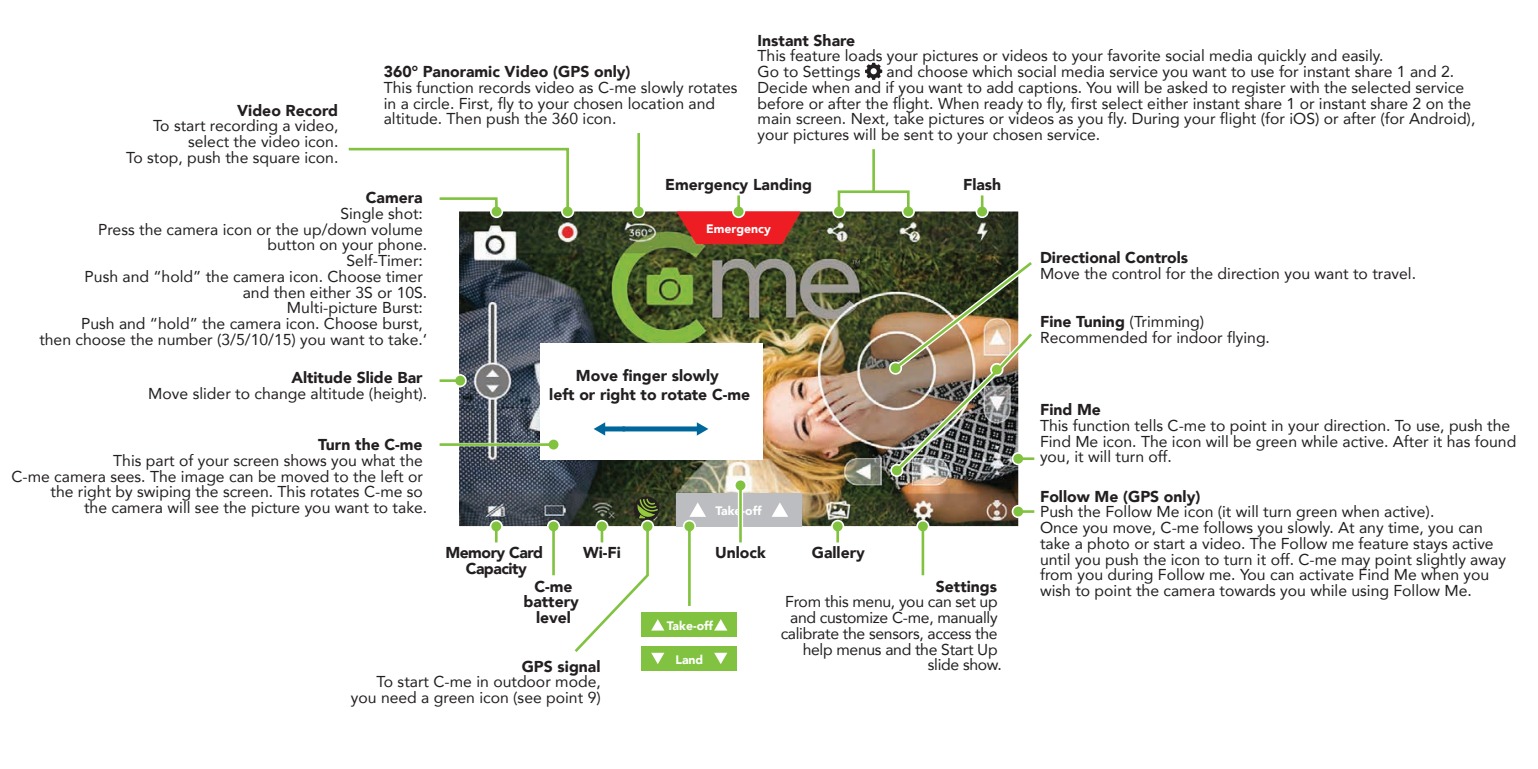
<style>
.page{position:relative;width:1538px;height:769px;background:#fff}
.page>*{position:absolute;margin:0;border:0;box-sizing:border-box;transform-origin:0 0}
.t1{font:15.75px/15.8px "Avenir";color:#231f20}
.t2{font:900 15.75px/15.8px "Avenir";color:#231f20;text-align:center}
.t3{font:15.75px/15.8px "Avenir";letter-spacing:-.02em;color:#231f20;text-align:right}
.t4{font:900 15.75px "Avenir";letter-spacing:-.03em;color:#231f20}
.t5{font:900 12.25px "Avenir";color:#fff}
.s1{font-weight:900}
</style>
<div class="page">
<img style="left:459px;top:211px;width:559px;height:315px">
<svg style="left:634px;top:496px;width:25px;height:26px"></svg>
<div style="left:540px;top:343px;width:223px;height:117px;background:#fff"></div>
<div style="left:676px;top:493px;width:125px;height:33px;background:#bcbdc0"></div>
<svg style="left:689px;top:502px;width:17px;height:15px"></svg>
<svg style="left:771px;top:503px;width:17px;height:14px"></svg>
<div style="left:603px;top:426px;width:21px;height:5px;background:#00679d"></div>
<svg style="left:594px;top:422px;width:11px;height:14px"></svg>
<div style="left:623px;top:426px;width:79px;height:5px;background:#00679d"></div>
<svg style="left:697px;top:422px;width:11px;height:14px"></svg>
<svg style="left:561px;top:205px;width:13px;height:13px"></svg>
<svg style="left:563px;top:207px;width:10px;height:9px"></svg>
<svg style="left:632px;top:205px;width:13px;height:13px"></svg>
<hr style="left:637px;top:133px;width:3px;height:78px;background:#81c340">
<div style="left:634px;top:207px;width:10px;height:9px;background:#81c340;border-radius:50%"></div>
<svg style="left:676px;top:211px;width:124px;height:33px;background:#d52826"></svg>
<div style="left:642px;top:612px;width:95px;height:25px;background:#81c340"></div>
<svg style="left:714px;top:619px;width:13px;height:11px"></svg>
<div style="left:642px;top:646px;width:95px;height:25px;background:#81c340"></div>
<svg style="left:714px;top:653px;width:13px;height:11px"></svg>
<svg style="left:732px;top:205px;width:13px;height:13px"></svg>
<hr style="left:737px;top:195px;width:3px;height:16px;background:#81c340">
<div style="left:734px;top:207px;width:9px;height:9px;background:#81c340;border-radius:50%"></div>
<svg style="left:980px;top:195px;width:4px;height:10px"></svg>
<svg style="left:975px;top:205px;width:14px;height:13px"></svg>
<svg style="left:981px;top:195px;width:2px;height:12px"></svg>
<div style="left:977px;top:207px;width:10px;height:9px;background:#81c340;border-radius:50%"></div>
<svg style="left:1012px;top:505px;width:13px;height:13px"></svg>
<hr style="left:1018px;top:510px;width:16px;height:3px;background:#81c340">
<div style="left:1013px;top:507px;width:10px;height:9px;background:#81c340;border-radius:50%"></div>
<div style="left:837px;top:190px;width:73px;height:23px;border:4px solid #fff"></div>
<svg style="left:832px;top:205px;width:13px;height:13px"></svg>
<svg style="left:902px;top:205px;width:13px;height:13px"></svg>
<div style="left:838px;top:190px;width:72px;height:23px;border:3px solid #81c340"></div>
<div style="left:834px;top:207px;width:10px;height:9px;background:#81c340;border-radius:50%"></div>
<div style="left:903px;top:207px;width:10px;height:9px;background:#81c340;border-radius:50%"></div>
<hr style="left:872px;top:149px;width:3px;height:43px;background:#81c340">
<hr style="left:921px;top:526px;width:4px;height:49px;background:#e2f1d4">
<svg style="left:916px;top:520px;width:13px;height:13px"></svg>
<hr style="left:921px;top:526px;width:3px;height:49px;background:#81c340">
<div style="left:918px;top:521px;width:10px;height:10px;background:#81c340;border-radius:50%"></div>
<svg style="left:831px;top:520px;width:13px;height:13px"></svg>
<hr style="left:836px;top:526px;width:3px;height:16px;background:#81c340">
<div style="left:833px;top:521px;width:10px;height:10px;background:#81c340;border-radius:50%"></div>
<svg style="left:547px;top:520px;width:13px;height:13px"></svg>
<hr style="left:552px;top:526px;width:3px;height:49px;background:#81c340">
<div style="left:549px;top:521px;width:9px;height:10px;background:#81c340;border-radius:50%"></div>
<svg style="left:571px;top:499px;width:93px;height:165px"></svg>
<div style="left:597px;top:521px;width:10px;height:10px;background:#81c340;border-radius:50%"></div>
<hr style="left:494px;top:526px;width:4px;height:16px;background:#fafcf8">
<svg style="left:490px;top:520px;width:13px;height:13px"></svg>
<hr style="left:495px;top:526px;width:3px;height:16px;background:#81c340">
<div style="left:491px;top:521px;width:10px;height:10px;background:#81c340;border-radius:50%"></div>
<svg style="left:454px;top:374px;width:13px;height:13px"></svg>
<hr style="left:440px;top:379px;width:20px;height:3px;background:#81c340">
<div style="left:455px;top:376px;width:10px;height:10px;background:#81c340;border-radius:50%"></div>
<svg style="left:547px;top:438px;width:13px;height:13px"></svg>
<hr style="left:440px;top:443px;width:113px;height:3px;background:#81c340">
<div style="left:549px;top:440px;width:9px;height:9px;background:#81c340;border-radius:50%"></div>
<svg style="left:683px;top:520px;width:13px;height:13px"></svg>
<hr style="left:688px;top:526px;width:3px;height:80px;background:#81c340">
<div style="left:684px;top:521px;width:10px;height:10px;background:#81c340;border-radius:50%"></div>
<svg style="left:490px;top:205px;width:13px;height:13px"></svg>
<svg style="left:348px;top:147px;width:223px;height:68px"></svg>
<div style="left:492px;top:206px;width:9px;height:10px;background:#81c340;border-radius:50%"></div>
<div style="left:738px;top:485px;width:5px;height:57px;background:#fff"></div>
<svg style="left:734px;top:479px;width:13px;height:13px"></svg>
<hr style="left:739px;top:485px;width:3px;height:57px;background:#81c340">
<div style="left:735px;top:480px;width:10px;height:10px;background:#81c340;border-radius:50%"></div>
<img style="left:888px;top:256px;width:147px;height:222px">
<div style="left:992px;top:365px;width:10px;height:10px;background:#8bc63e;border-radius:50%"></div>
<svg style="left:865px;top:63px;width:17px;height:17px"></svg>
<p class="t2" style="left:758px;top:32px;width:99px">Instant Share</p>
<p class="t1" style="left:758px;top:48px;width:627px">This feature loads your pictures or videos to your favorite social media quickly and easily.<br>Go to Settings</p>
<p class="t1" style="left:758px;top:63px;width:719px;text-indent:129px">and choose which social media service you want to use for instant share 1 and 2.<br>Decide when and if you want to add captions. You will be asked to register with the selected service before or after the flight. When ready to fly, first select either instant share 1 or instant share 2 on the main screen. Next, take pictures or videos as you fly. During your flight (for iOS) or after (for Android), your pictures will be sent to your chosen service.</p>
<p class="t2" style="left:665px;top:177px;width:148px">Emergency Landing</p>
<p class="t2" style="left:963px;top:177px;width:40px">Flash</p>
<p class="t5" style="left:706px;top:219px;width:66px">Emergency</p>
<p class="t2" style="left:384px;top:63px;width:248px">360° Panoramic Video (GPS only)</p>
<p class="t1" style="left:384px;top:79px;width:355px">This function records video as C-me slowly rotates in a circle. First, fly to your chosen location and altitude. Then push the 360 icon.</p>
<p class="t2" style="left:237px;top:102px;width:103px">Video Record</p>
<p class="t1" style="left:126px;top:118px;width:214px;text-align:right">To start recording a video, select the video icon.<br>To stop, push the square icon.</p>
<p class="t2" style="left:366px;top:189px;width:58px">Camera</p>
<p class="t1" style="left:39px;top:205px;width:389px;text-align:right">Single shot:<br>Press the camera icon or the up/down volume<br>button on your phone.<br>Self-Timer:<br>Push and “hold” the camera icon. Choose timer<br>and then either 3S or 10S.<br>Multi-picture Burst:<br>Push and “hold” the camera icon. Choose burst,<br>then choose the number (3/5/10/15) you want to take.‘</p>
<p class="t2" style="left:1040px;top:249px;width:150px">Directional Controls</p>
<p class="t1" style="left:1040px;top:265px;width:378px">Move the control for the direction you want to travel.</p>
<p class="t1" style="left:1040px;top:313px;width:231px"><span class="s1">Fine Tuning</span> (Trimming)<br>Recommended for indoor flying.</p>
<p class="t2" style="left:291px;top:369px;width:133px">Altitude Slide Bar</p>
<p class="t1" style="left:148px;top:385px;width:280px">Move slider to change altitude (height).</p>
<p class="t2" style="left:318px;top:436px;width:106px">Turn the C-me</p>
<p class="t1" style="left:11px;top:452px;width:417px;text-align:right">This part of your screen shows you what the<br>C-me camera sees. The image can be moved to the left or the right by swiping the screen. This rotates C-me so<br>the camera will see the picture you want to take.</p>
<p class="t2" style="left:549px;top:365px;width:202px;line-height:19.2px">Move finger slowly<br>left or right to rotate C-me</p>
<p class="t4" style="left:445px;top:539px;width:99px">Memory Card</p>
<p class="t2" style="left:583px;top:544px;width:39px">Wi-Fi</p>
<p class="t4" style="left:466px;top:555px;width:63px">Capacity</p>
<p class="t5" style="left:715px;top:500px;width:48px">Take-off</p>
<p class="t2" style="left:715px;top:544px;width:52px">Unlock</p>
<p class="t2" style="left:523px;top:578px;width:57px">C-me battery level</p>
<p class="t2" style="left:522px;top:658px;width:80px">GPS signal</p>
<p class="t1" style="left:351px;top:674px;width:251px;text-align:right">To start C-me in outdoor mode, you need a green icon (see point 9)</p>
<p class="t5" style="left:667px;top:615px;width:48px">Take-off</p>
<p class="t5" style="left:675px;top:649px;width:29px">Land</p>
<p class="t2" style="left:812px;top:544px;width:55px">Gallery</p>
<p class="t2" style="left:936px;top:578px;width:63px">Settings</p>
<p class="t3" style="left:781px;top:593px;width:223px">From this menu, you can set up and customize C-me, manually calibrate the sensors, access the help menus and the Start Up slide show.</p>
<p class="t2" style="left:1040px;top:401px;width:62px">Find Me</p>
<p class="t1" style="left:1040px;top:417px;width:478px">This function tells C-me to point in your direction. To use, push the<br>Find Me icon. The icon will be green while active. After it has found you, it will turn off.</p>
<p class="t2" style="left:1040px;top:488px;width:162px">Follow Me (GPS only)</p>
<p class="t1" style="left:1040px;top:503px;width:467px">Push the Follow Me icon (it will turn green when active).<br>Once you move, C-me follows you slowly. At any time, you can take a photo or start a video. The Follow me feature stays active until you push the icon to turn it off. C-me may point slightly away from you during Follow me. You can activate Find Me when you wish to point the camera towards you while using Follow Me.</p>
</div>
